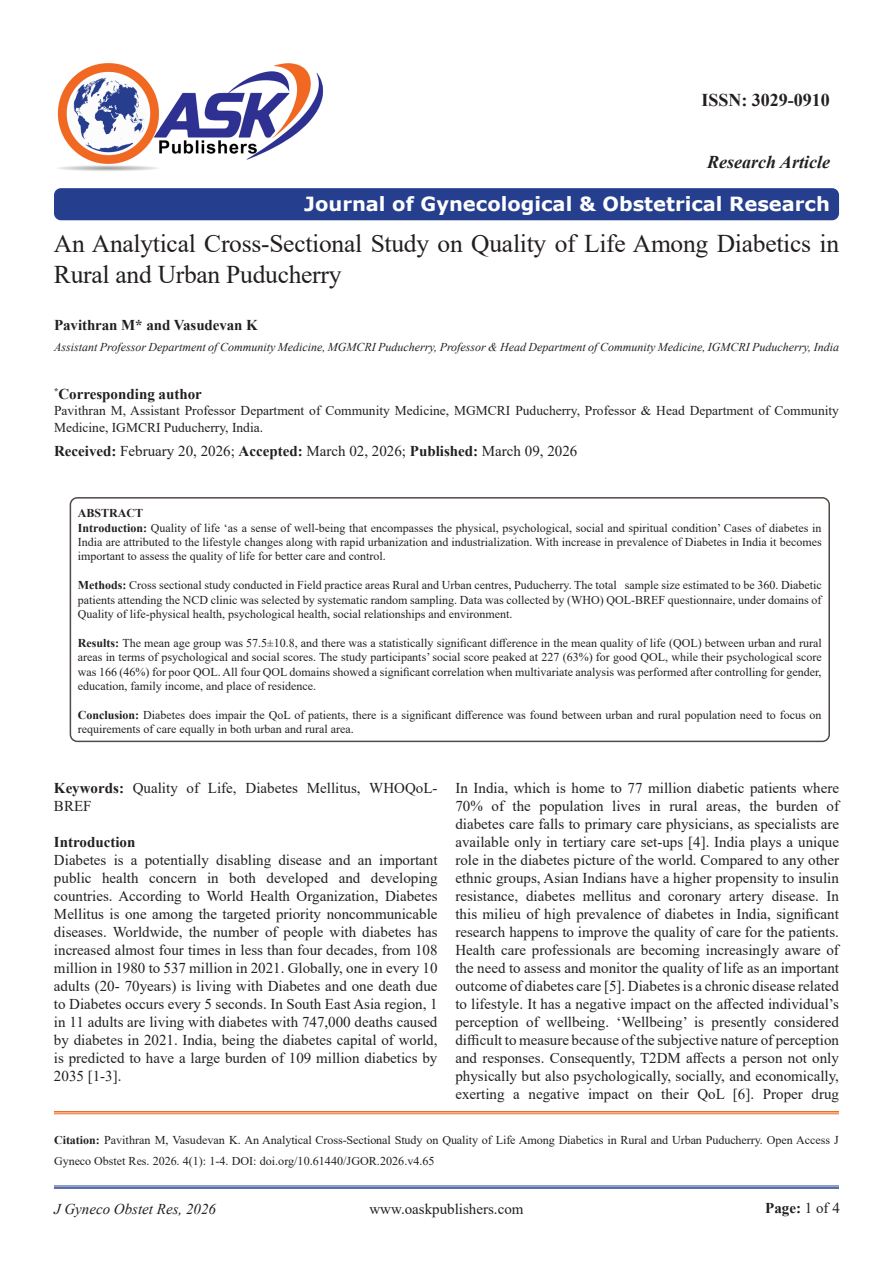
<style>
.page{position:relative;width:893px;height:1263px;background:#fff}
.page>*{position:absolute;margin:0;border:0;box-sizing:border-box;transform-origin:0 0}
.t1{font:25.5px/30.6px "Times New Roman";letter-spacing:-.01em;color:#231f20}
.t2{font:700 19.5px "Verdana";color:#fff}
.t3{font:italic 700 18px "Times New Roman";color:#231f20}
.t4{font:700 18px "Times New Roman";color:#231f20}
.t5{font:15px/18px "Times New Roman";color:#231f20;text-align:justify}
.t6{font:700 15px "Times New Roman";color:#231f20}
.t7{font:italic 15px "Times New Roman";color:#231f20}
.t8{font:13.5px/16.2px "Times New Roman";color:#231f20}
.t9{font:12px/14.4px "Times New Roman";color:#231f20;text-align:justify}
.t10{font:italic 12px "Times New Roman";color:#231f20}
.t11{font:700 12px "Times New Roman";color:#231f20}
.s1{font-weight:700}
.s2{font-weight:700;font-size:11.85px}
.s3{font-weight:400}
</style>
<div class="page">
<hr style="left:54px;top:1186px;width:785px;height:1px;background:#24418f">
<hr style="left:54px;top:1187px;width:785px;height:2px;background:#24418f">
<div style="left:54px;top:188px;width:785px;height:32px;background:#253f8e;border-radius:7px"></div>
<hr style="left:54px;top:1111px;width:785px;height:1px;background:#f06822">
<hr style="left:54px;top:1113px;width:785px;height:1px;background:#f06822">
<img style="left:57px;top:63px;width:266px;height:108px">
<div style="left:70px;top:497px;width:760px;height:245px;border:2px solid #524a47;border-radius:7px"></div>
<p class="t4" style="left:701px;top:87px;width:130px">ISSN: 3029-0910</p>
<p class="t3" style="left:707px;top:150px;width:124px">Research Article</p>
<p class="t2" style="left:304px;top:190px;width:527px">Journal of Gynecological &amp; Obstetrical Research</p>
<p class="t1" style="left:54px;top:227px;width:787px">An Analytical Cross-Sectional Study on Quality of Life Among Diabetics in<br>Rural and Urban Puducherry</p>
<p class="t6" style="left:54px;top:314px;width:205px">Pavithran M* and Vasudevan K</p>
<p class="t10" style="left:54px;top:338px;width:786px">Assistant Professor Department of Community Medicine, MGMCRI Puducherry, Professor &amp; Head Department of Community Medicine, IGMCRI Puducherry, India</p>
<p class="t6" style="left:54px;top:383px;width:149px"><sup>*</sup>Corresponding author</p>
<p class="t8" style="left:54px;top:402px;width:786px">Pavithran M, Assistant Professor Department of Community Medicine, MGMCRI Puducherry, Professor &amp; Head Department of Community<br>Medicine, IGMCRI Puducherry, India.</p>
<p class="t5" style="left:54px;top:441px;width:525px"><span class="s1">Received:</span> February 20, 2026; <span class="s1">Accepted:</span> March 02, 2026; <span class="s1">Published:</span> March 09, 2026</p>
<p class="t11" style="left:78px;top:504px;width:67px">ABSTRACT</p>
<p class="t9" style="left:78px;top:520px;width:745px"><span class="s1">Introduction:</span> Quality of life ‘as a sense of well-being that encompasses the physical, psychological, social and spiritual condition’ Cases of diabetes in India are attributed to the lifestyle changes along with rapid urbanization and industrialization. With increase in prevalence of Diabetes in India it becomes important to assess the quality of life for better care and control.</p>
<p class="t9" style="left:78px;top:578px;width:745px"><span class="s1">Methods:</span> Cross sectional study conducted in Field practice areas Rural and Urban centres, Puducherry. The total sample size estimated to be 360. Diabetic patients attending the NCD clinic was selected by systematic random sampling. Data was collected by (WHO) QOL-BREF questionnaire, under domains of Quality of life-physical health, psychological health, social relationships and environment.</p>
<p class="t9" style="left:78px;top:635px;width:745px"><span class="s1">Results:</span> The mean age group was 57.5±10.8, and there was a statistically significant difference in the mean quality of life (QOL) between urban and rural areas in terms of psychological and social scores. The study participants’ social score peaked at 227 (63%) for good QOL, while their psychological score was 166 (46%) for poor QOL. All four QOL domains showed a significant correlation when multivariate analysis was performed after controlling for gender, education, family income, and place of residence.</p>
<p class="t9" style="left:78px;top:707px;width:745px"><span class="s1">Conclusion:</span> Diabetes does impair the QoL of patients, there is a significant difference was found between urban and rural population need to focus on requirements of care equally in both urban and rural area.</p>
<p class="t5" style="left:54px;top:779px;width:385px"><span class="s1">Keywords:</span> Quality of Life, Diabetes Mellitus, WHOQoL-<br>BREF</p>
<p class="t6" style="left:54px;top:831px;width:83px">Introduction</p>
<p class="t5" style="left:54px;top:851px;width:385px">Diabetes is a potentially disabling disease and an important public health concern in both developed and developing countries. According to World Health Organization, Diabetes Mellitus is one among the targeted priority noncommunicable diseases. Worldwide, the number of people with diabetes has increased almost four times in less than four decades, from 108 million in 1980 to 537 million in 2021. Globally, one in every 10 adults (20- 70years) is living with Diabetes and one death due to Diabetes occurs every 5 seconds. In South East Asia region, 1 in 11 adults are living with diabetes with 747,000 deaths caused by diabetes in 2021. India, being the diabetes capital of world, is predicted to have a large burden of 109 million diabetics by 2035 [1-3].</p>
<p class="t5" style="left:455px;top:779px;width:385px">In India, which is home to 77 million diabetic patients where 70% of the population lives in rural areas, the burden of diabetes care falls to primary care physicians, as specialists are available only in tertiary care set‑ups [4]. India plays a unique role in the diabetes picture of the world. Compared to any other ethnic groups, Asian Indians have a higher propensity to insulin resistance, diabetes mellitus and coronary artery disease. In this milieu of high prevalence of diabetes in India, significant research happens to improve the quality of care for the patients.<br>Health care professionals are becoming increasingly aware of the need to assess and monitor the quality of life as an important outcome of diabetes care [5]. Diabetes is a chronic disease related to lifestyle. It has a negative impact on the affected individual’s perception of wellbeing. ‘Wellbeing’ is presently considered difficult to measure because of the subjective nature of perception and responses. Consequently, T2DM affects a person not only physically but also psychologically, socially, and economically, exerting a negative impact on their QoL [6]. Proper drug</p>
<p class="t9" style="left:54px;top:1128px;width:786px;line-height:21px"><span class="s2">Citation:</span> Pavithran M, Vasudevan K. An Analytical Cross-Sectional Study on Quality of Life Among Diabetics in Rural and Urban Puducherry. Open Access J<br>Gyneco Obstet Res. 2026. 4(1): 1-4. DOI: doi.org/10.61440/JGOR.2026.v4.65</p>
<p class="t7" style="left:54px;top:1199px;width:164px">J Gyneco Obstet Res, 2026</p>
<p class="t5" style="left:369px;top:1200px;width:156px">www.oaskpublishers.com</p>
<p class="t6" style="left:765px;top:1197px;width:76px">Page: <span class="s3">1 of 4</span></p>
</div>
